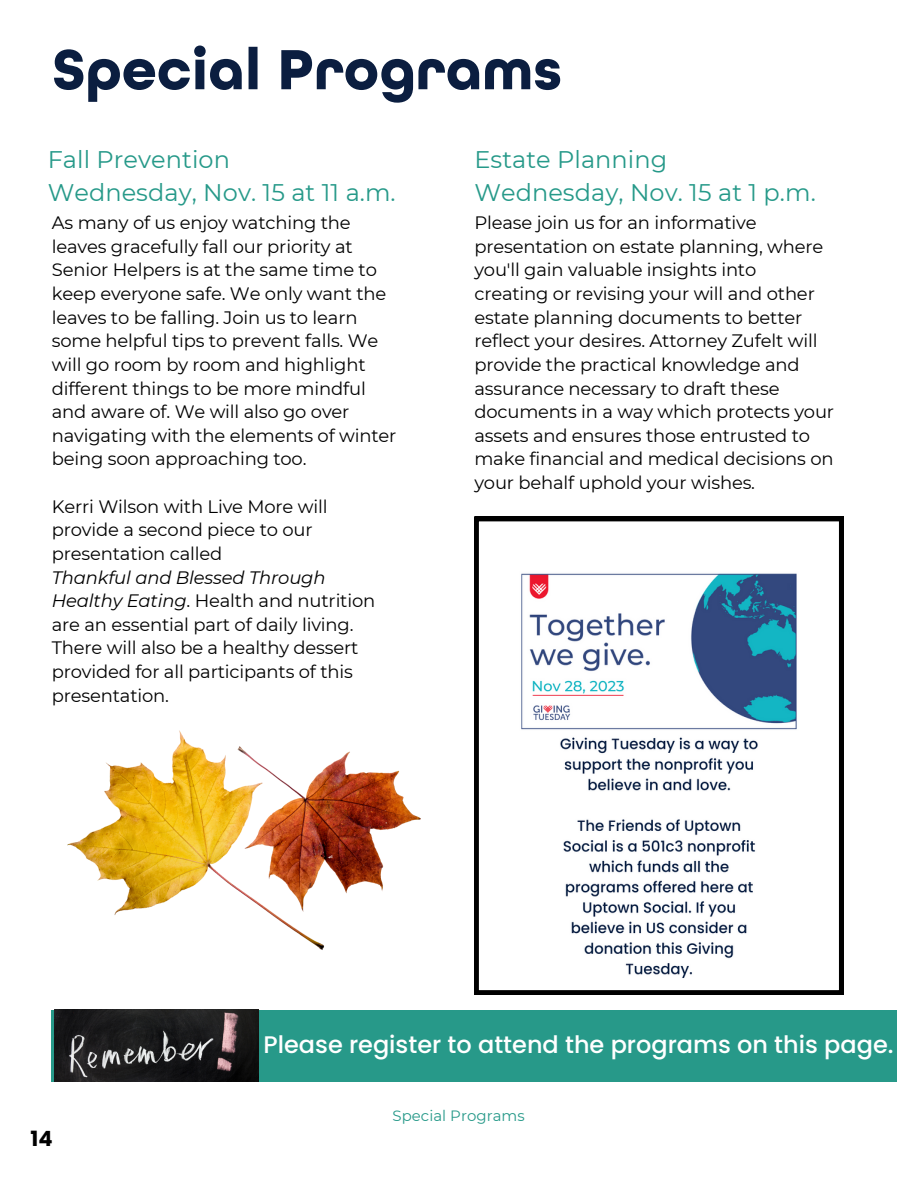
<style>
.page{position:relative;width:918px;height:1188px;background:#fff}
.page>*{position:absolute;margin:0;border:0;box-sizing:border-box;transform-origin:0 0}
.t1{font:24px "Montserrat";letter-spacing:.005em;color:#269989}
.t2{font:500 24px "Poppins";color:#fff}
.t3{font:700 21px "Poppins";color:#000}
.t4{font:18px/23.7px "Montserrat";letter-spacing:-.01em;color:#000}
.t5{font:14.85px "Montserrat";letter-spacing:.005em;color:#269989}
.s1{font-style:italic}
</style>
<div class="page">
<svg style="left:54px;top:46px;width:506px;height:57px"></svg>
<div style="left:52px;top:1010px;width:845px;height:71px;background:#279989"></div>
<img style="left:54px;top:1009px;width:205px;height:72px">
<svg style="left:474px;top:517px;width:369px;height:478px"></svg>
<img style="left:67px;top:731px;width:354px;height:219px">
<p class="t1" style="left:48px;top:145px;width:184px">Fall Prevention</p>
<p class="t1" style="left:48px;top:178px;width:350px">Wednesday, Nov. 15 at 11 a.m.</p>
<p class="t4" style="left:52px;top:211px;width:346px">As many of us enjoy watching the leaves gracefully fall our priority at Senior Helpers is at the same time to keep everyone safe. We only want the leaves to be falling. Join us to learn some helpful tips to prevent falls. We will go room by room and highlight different things to be more mindful and aware of. We will also go over navigating with the elements of winter being soon approaching too.</p>
<p class="t4" style="left:52px;top:494px;width:277px">Kerri Wilson with Live More will provide a second piece to our presentation called</p>
<p class="t4" style="left:52px;top:565px;width:325px"><span class="s1">Thankful and Blessed Through<br>Healthy Eating</span>. Health and nutrition are an essential part of daily living.</p>
<p class="t4" style="left:52px;top:636px;width:308px">There will also be a healthy dessert provided for all participants of this presentation.</p>
<p class="t1" style="left:474px;top:145px;width:194px">Estate Planning</p>
<p class="t1" style="left:474px;top:178px;width:343px">Wednesday, Nov. 15 at 1 p.m.</p>
<p class="t4" style="left:474px;top:211px;width:361px">Please join us for an informative presentation on estate planning, where you'll gain valuable insights into creating or revising your will and other estate planning documents to better reflect your desires. Attorney Zufelt will provide the practical knowledge and assurance necessary to draft these documents in a way which protects your assets and ensures those entrusted to make financial and medical decisions on your behalf uphold your wishes.</p>
<p class="t2" style="left:264px;top:1028px;width:632px">Please register to attend the programs on this page.</p>
<p class="t3" style="left:30px;top:1124px;width:24px">14</p>
<p class="t5" style="left:393px;top:1107px;width:134px">Special Programs</p>
</div>
